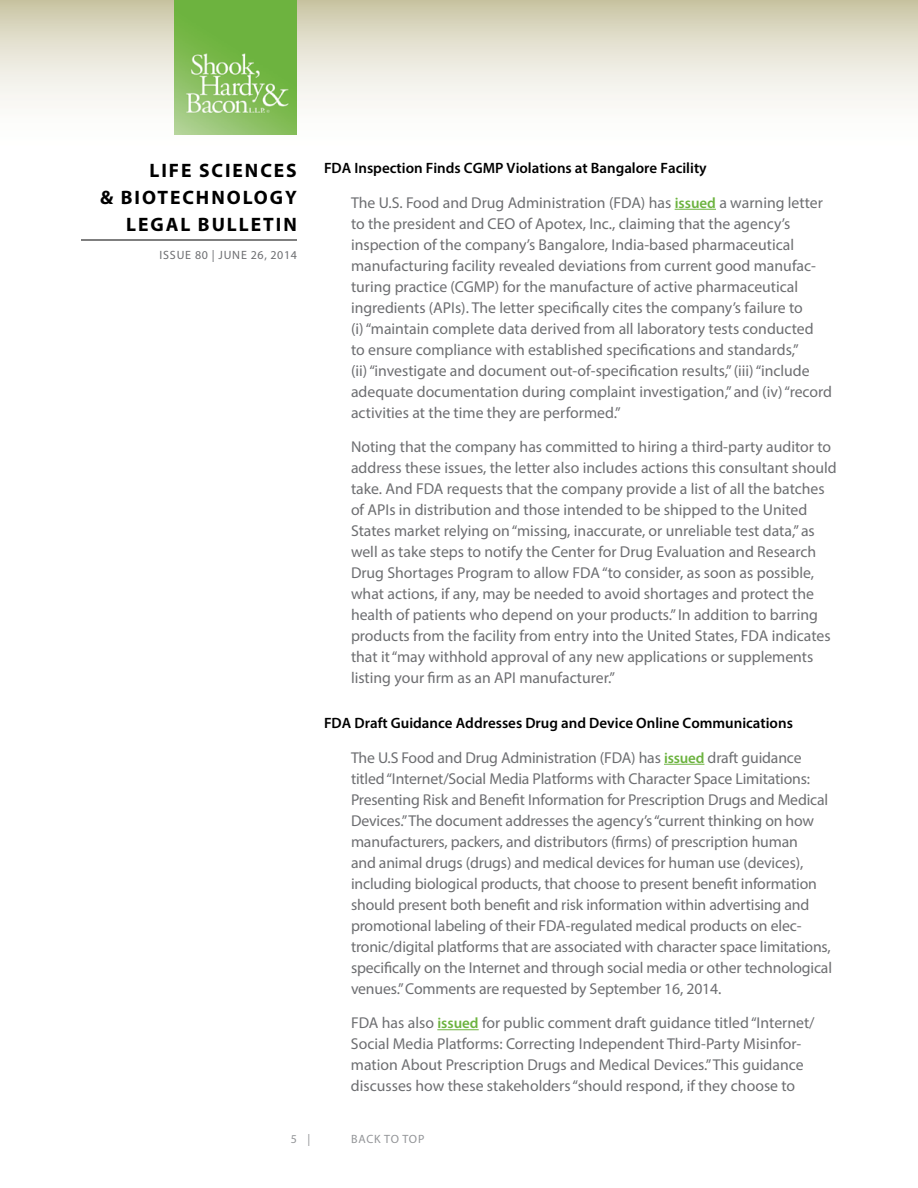
<style>
.page{position:relative;width:918px;height:1188px;background:#fff}
.page>*{position:absolute;margin:0;border:0;box-sizing:border-box;transform-origin:0 0}
.t1{font:700 19.5px "Myriad Pro";letter-spacing:.1em;color:#000}
.t2{font:15.75px/21px "Myriad Pro";color:#6d6e71}
.t3{font:600 15px "Myriad Pro";color:#000}
.t4{font:12px "Myriad Pro";letter-spacing:.07em;color:#6d6e71}
.t5{font:12px "Myriad Pro";color:#939598}
.s1{font-weight:600;font-size:15px;color:#6cb33f}
</style>
<div class="page">
<svg style="left:0;top:0;width:918px;height:135px"></svg>
<hr style="left:81px;top:240px;width:216px;height:1px;background:#000">
<img style="left:175px;top:0;width:122px;height:135px">
<hr style="left:675px;top:209px;width:41px;height:1px;background:#6cb33f">
<hr style="left:664px;top:764px;width:40px;height:1px;background:#6cb33f">
<hr style="left:437px;top:1029px;width:42px;height:1px;background:#6cb33f">
<p class="t1" style="left:150px;top:157px;width:149px">LIFE SCIENCES</p>
<p class="t1" style="left:100px;top:184px;width:198px">&amp; BIOTECHNOLOGY</p>
<p class="t1" style="left:126px;top:211px;width:13px">LEG</p>
<p class="t1" style="left:166px;top:211px;width:73px">AL BULLE</p>
<p class="t1" style="left:263px;top:211px;width:23px">TIN</p>
<p class="t4" style="left:159px;top:248px;width:139px">Issue 80 | JUNE 26, 2014</p>
<p class="t3" style="left:324px;top:159px;width:384px">FDA Inspection Finds CGMP Violations at Bangalore Facility</p>
<p class="t2" style="left:351px;top:192px;width:483px">The U.S. Food and Drug Administration (FDA) has <span class="s1">issued</span> a warning letter to the president and CEO of Apotex, Inc., claiming that the agency’s inspection of the company’s Bangalore, India-based pharmaceutical manufacturing facility revealed deviations from current good manufac&shy;turing practice (CGMP) for the manufacture of active pharmaceutical ingredients (APIs). The letter specifically cites the company’s failure to<br>(i) “maintain complete data derived from all laboratory tests conducted<br>to ensure compliance with established specifications and standards,”<br>(ii) “investigate and document out-of-specification results,” (iii) “include adequate documentation during complaint investigation,” and (iv) “record activities at the time they are performed.”</p>
<p class="t2" style="left:351px;top:436px;width:487px">Noting that the company has committed to hiring a third-party auditor to address these issues, the letter also includes actions this consultant should take. And FDA requests that the company provide a list of all the batches of APIs in distribution and those intended to be shipped to the United States market relying on “missing, inaccurate, or unreliable test data,” as well as take steps to notify the Center for Drug Evaluation and Research Drug Shortages Program to allow FDA “to consider, as soon as possible, what actions, if any, may be needed to avoid shortages and protect the health of patients who depend on your products.” In addition to barring products from the facility from entry into the United States, FDA indicates that it “may withhold approval of any new applications or supplements listing your firm as an API manufacturer.”</p>
<p class="t3" style="left:324px;top:714px;width:470px">FDA Draft Guidance Addresses Drug and Device Online Communications</p>
<p class="t2" style="left:351px;top:747px;width:483px">The U.S Food and Drug Administration (FDA) has <span class="s1">issued</span> draft guidance titled “Internet/Social Media Platforms with Character Space Limitations:<br>Presenting Risk and Benefit Information for Prescription Drugs and Medical Devices.” The document addresses the agency’s “current thinking on how manufacturers, packers, and distributors (firms) of prescription human<br>and animal drugs (drugs) and medical devices for human use (devices), including biological products, that choose to present benefit information should present both benefit and risk information within advertising and promotional labeling of their FDA-regulated medical products on elec&shy;tronic/digital platforms that are associated with character space limitations, specifically on the Internet and through social media or other technological venues.” Comments are requested by September 16, 2014.</p>
<p class="t2" style="left:351px;top:1012px;width:465px">FDA has also <span class="s1">issued</span> for public comment draft guidance titled “Internet/ Social Media Platforms: Correcting Independent Third-Party Misinfor&shy;mation About Prescription Drugs and Medical Devices.” This guidance discusses how these stakeholders “should respond, if they choose to</p>
<p class="t5" style="left:291px;top:1132px;width:21px">5 |</p>
<p class="t5" style="left:351px;top:1132px;width:9px">back</p>
<p class="t5" style="left:384px;top:1132px;width:27px">to top</p>
</div>
